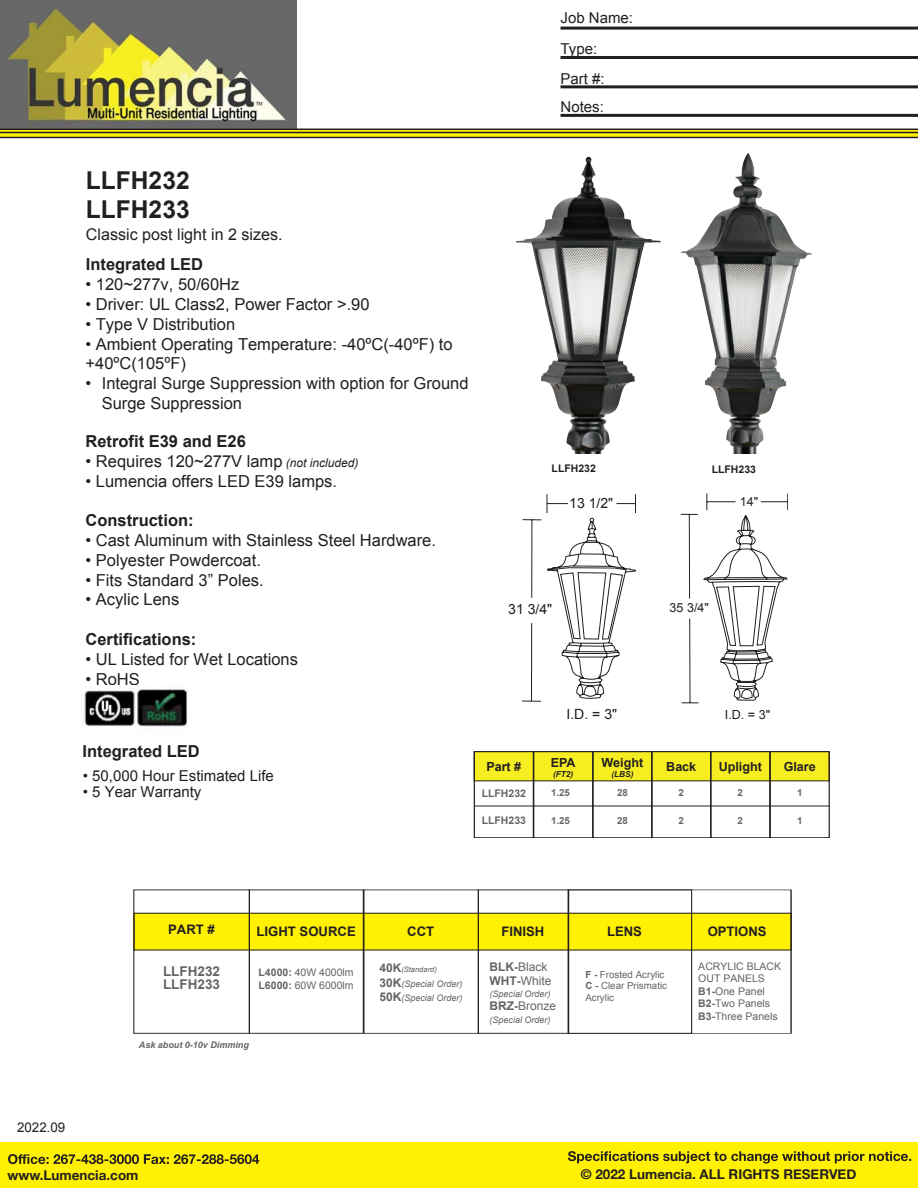
<style>
.page{position:relative;width:918px;height:1188px;background:#fff}
.page>*{position:absolute;margin:0;border:0;box-sizing:border-box;transform-origin:0 0}
.t1{font:700 24.6px/29px "Arial";color:#231f20}
.t2{font:16.5px/19.8px "Arial";color:#231f20}
.t3{font:700 16.5px "Arial";color:#231f20}
.t4{font:16.05px "Arial";color:#231f20}
.t5{font:15px/29.5px "Arial";color:#231f20}
.t6{font:14.1px "Arial";color:#231f20}
.t7{font:700 13.5px "Helvetica Neue";color:#231f20}
.t8{font:700 13.5px/12.6px "Arial";color:#646565}
.t9{font:13.35px "Arial";color:#231f20}
.t10{font:700 13.05px "Arial";color:#231f20}
.t11{font:700 12.6px "Arial";color:#231f20}
.t12{font:12.6px "Arial";color:#231f20}
.t13{font:12px/14.4px "Arial";color:#646565}
.t14{font:10.5px/12.6px "Arial";color:#646565}
.t15{font:700 10.5px "Arial";color:#646565}
.t16{font:700 10.5px "Arial";color:#231f20}
.t17{font:9.75px/11.7px "Arial";color:#666565}
.t18{font:700 9.75px "Arial";color:#646565}
.t19{font:italic 9px/14.4px "Arial";color:#646565}
.t20{font:italic 700 9px "Arial";color:#646565}
.t21{font:italic 700 8.25px "Arial";color:#231f20}
.t22{font:italic 7.5px "Arial";color:#646565}
.s1{font-style:inherit}
.s2{font-style:italic;font-size:12px}
.s3{font-weight:700}
.s4{font-weight:700;font-style:normal;font-size:12px}
</style>
<div class="page">
<img style="left:0;top:0;width:296px;height:129px">
<svg style="left:0;top:1142px;width:918px;height:46px;background:#f2e502"></svg>
<svg style="left:0;top:129px;width:918px;height:9px;background:#a2980d"></svg>
<hr style="left:561px;top:27px;width:357px;height:3px;background:#231f20">
<hr style="left:561px;top:56px;width:357px;height:3px;background:#231f20">
<hr style="left:561px;top:85px;width:357px;height:3px;background:#231f20">
<hr style="left:561px;top:114px;width:357px;height:3px;background:#231f20">
<img style="left:81px;top:688px;width:107px;height:39px">
<div style="left:133px;top:913px;width:658px;height:37px;background:#fff101"></div>
<div style="left:134px;top:913px;width:657px;height:37px;border:1px solid #231f20"></div>
<div style="left:134px;top:890px;width:116px;height:144px;border:1px solid #231f20"></div>
<div style="left:474px;top:752px;width:355px;height:29px;background:#f7ee21"></div>
<div style="left:474px;top:751px;width:60px;height:87px;border:1px solid #231f20"></div>
<div style="left:533px;top:751px;width:60px;height:87px;border:1px solid #231f20"></div>
<div style="left:593px;top:751px;width:59px;height:87px;border:1px solid #231f20"></div>
<div style="left:651px;top:751px;width:60px;height:87px;border:1px solid #231f20"></div>
<div style="left:711px;top:751px;width:59px;height:87px;border:1px solid #231f20"></div>
<div style="left:770px;top:751px;width:59px;height:87px;border:1px solid #231f20"></div>
<hr style="left:474px;top:806px;width:355px;height:1px;background:#231f20">
<svg style="left:522px;top:494px;width:114px;height:208px"></svg>
<svg style="left:680px;top:493px;width:108px;height:211px"></svg>
<img style="left:516px;top:158px;width:145px;height:296px">
<img style="left:680px;top:153px;width:132px;height:301px">
<div style="left:249px;top:890px;width:115px;height:143px;border:1px solid #231f20"></div>
<div style="left:478px;top:890px;width:91px;height:143px;border:1px solid #231f20"></div>
<div style="left:568px;top:890px;width:223px;height:144px;border:1px solid #231f20"></div>
<p class="t5" style="left:561px;top:4px;width:74px">Job Name:<br>Type:<br>Part #:<br>Notes:</p>
<h1 class="t1" style="left:86px;top:167px;width:105px">LLFH232<br>LLFH233</h1>
<p class="t4" style="left:86px;top:224px;width:198px">Classic <span class="s1">p</span>ost <span class="s1">l</span>ight in 2 <span class="s1">s</span>izes.</p>
<p class="t3" style="left:86px;top:254px;width:119px">Integrated LED</p>
<p class="t2" style="left:86px;top:275px;width:155px">• 120~277v, 50/60Hz</p>
<p class="t2" style="left:86px;top:294px;width:286px">• Driver: UL Class2, Power Factor &gt;.90</p>
<p class="t2" style="left:86px;top:314px;width:151px">• Type V Distribution</p>
<p class="t2" style="left:86px;top:334px;width:369px">• Ambient Operating Temperature: -40ºC(-40ºF) to +40ºC(105ºF)</p>
<p class="t2" style="left:102px;top:374px;width:368px;text-indent:-16px">• Integral Surge Suppression with option for Ground<br>Surge Suppression</p>
<p class="t3" style="left:86px;top:430px;width:162px">Retrofit E39 and E26</p>
<p class="t2" style="left:86px;top:451px;width:275px">• Requires 120~277V lamp <span class="s2">(not included)</span></p>
<p class="t2" style="left:86px;top:471px;width:253px">• Lumencia offers LED E39 lamps.</p>
<p class="t3" style="left:86px;top:510px;width:110px">Construction:</p>
<p class="t2" style="left:86px;top:531px;width:352px">• Cast Aluminum with Stainless Steel Hardware.</p>
<p class="t2" style="left:86px;top:550px;width:177px">• Polyester Powdercoat.</p>
<p class="t2" style="left:86px;top:570px;width:180px">• Fits Standard 3” Poles.</p>
<p class="t2" style="left:86px;top:590px;width:95px">• Acylic Lens</p>
<p class="t3" style="left:86px;top:628px;width:112px">Certifications:</p>
<p class="t2" style="left:86px;top:649px;width:214px">• UL Listed for Wet Locations</p>
<p class="t2" style="left:86px;top:669px;width:56px">• RoHS</p>
<p class="t3" style="left:83px;top:740px;width:119px">Integrated LED</p>
<p class="t5" style="left:83px;top:761px;width:193px">• 50,000 Hour Estimated Life</p>
<p class="t5" style="left:83px;top:777px;width:120px">• 5 Year Warranty</p>
<p class="t16" style="left:552px;top:461px;width:46px">LLFH232</p>
<p class="t16" style="left:712px;top:462px;width:46px">LLFH233</p>
<p class="t6" style="left:569px;top:494px;width:46px">13 1/2"</p>
<p class="t6" style="left:508px;top:600px;width:46px">31 3/4"</p>
<p class="t6" style="left:567px;top:705px;width:52px">I.D. = 3"</p>
<p class="t12" style="left:740px;top:493px;width:20px">14"</p>
<p class="t12" style="left:670px;top:599px;width:41px">35 3/4"</p>
<p class="t12" style="left:725px;top:706px;width:47px">I.D. = 3"</p>
<p class="t11" style="left:551px;top:754px;width:26px">EPA</p>
<p class="t21" style="left:553px;top:768px;width:22px">(FT2)</p>
<p class="t11" style="left:486px;top:758px;width:36px">Part #</p>
<p class="t11" style="left:602px;top:754px;width:43px">Weight</p>
<p class="t11" style="left:666px;top:758px;width:32px">Back</p>
<p class="t11" style="left:719px;top:758px;width:45px">Uplight</p>
<p class="t11" style="left:784px;top:758px;width:34px">Glare</p>
<p class="t21" style="left:611px;top:768px;width:24px">(LBS)</p>
<p class="t15" style="left:482px;top:787px;width:46px">LLFH232</p>
<p class="t15" style="left:482px;top:813px;width:46px">LLFH233</p>
<p class="t18" style="left:551px;top:786px;width:20px">1.25</p>
<p class="t18" style="left:551px;top:814px;width:20px">1.25</p>
<p class="t18" style="left:617px;top:787px;width:12px">28</p>
<p class="t18" style="left:617px;top:815px;width:12px">28</p>
<p class="t18" style="left:679px;top:787px;width:7px">2</p>
<p class="t18" style="left:679px;top:815px;width:7px">2</p>
<p class="t18" style="left:738px;top:787px;width:7px">2</p>
<p class="t18" style="left:738px;top:815px;width:7px">2</p>
<p class="t18" style="left:797px;top:787px;width:7px">1</p>
<p class="t18" style="left:797px;top:815px;width:7px">1</p>
<p class="t10" style="left:168px;top:921px;width:48px">PART #</p>
<p class="t10" style="left:257px;top:922px;width:101px">LIGHT SOURCE</p>
<p class="t10" style="left:407px;top:922px;width:28px">CCT</p>
<p class="t10" style="left:501px;top:922px;width:45px">FINISH</p>
<p class="t10" style="left:607px;top:922px;width:36px">LENS</p>
<p class="t13" style="left:490px;top:960px;width:63px"><span class="s3">BLK-</span>Black<br><span class="s3">WHT-</span>White</p>
<p class="t19" style="left:490px;top:987px;width:63px">(Special Order)</p>
<p class="t13" style="left:490px;top:999px;width:68px"><span class="s3">BRZ-</span>Bronze</p>
<p class="t19" style="left:490px;top:1012px;width:63px">(Special Order)</p>
<p class="t22" style="left:379px;top:965px;width:59px"><span class="s4">40K</span>(Standard)</p>
<p class="t19" style="left:379px;top:977px;width:85px"><span class="s4">30K</span>(Special Order)<br><span class="s4">50K</span>(Special Order)</p>
<p class="t8" style="left:163px;top:966px;width:59px">LLFH232<br>LLFH233</p>
<p class="t17" style="left:585px;top:968px;width:83px"><span class="s3">F -</span> Frosted Acrylic<br><span class="s3">C -</span> Clear Prismatic<br>Acrylic</p>
<p class="t20" style="left:139px;top:1039px;width:112px">Ask about 0-10v Dimming</p>
<p class="t14" style="left:259px;top:966px;width:97px"><span class="s3">L4000:</span> 40W 4000lm<br><span class="s3">L6000:</span> 60W 6000lm</p>
<p class="t10" style="left:708px;top:922px;width:61px">OPTIONS</p>
<p class="t14" style="left:698px;top:960px;width:84px">ACRYLIC BLACK<br>OUT PANELS<br><span class="s3">B1-</span>One Panel<br><span class="s3">B2-</span>Two Panels<br><span class="s3">B3-</span>Three Panels</p>
<p class="t9" style="left:17px;top:1119px;width:50px">2022.0<span class="s1">9</span></p>
<p class="t7" style="left:8px;top:1165px;width:132px">www.Lumencia.com</p>
<p class="t7" style="left:581px;top:1163px;width:277px">© 2022 Lumencia. ALL RIGHTS RESERVED</p>
</div>
